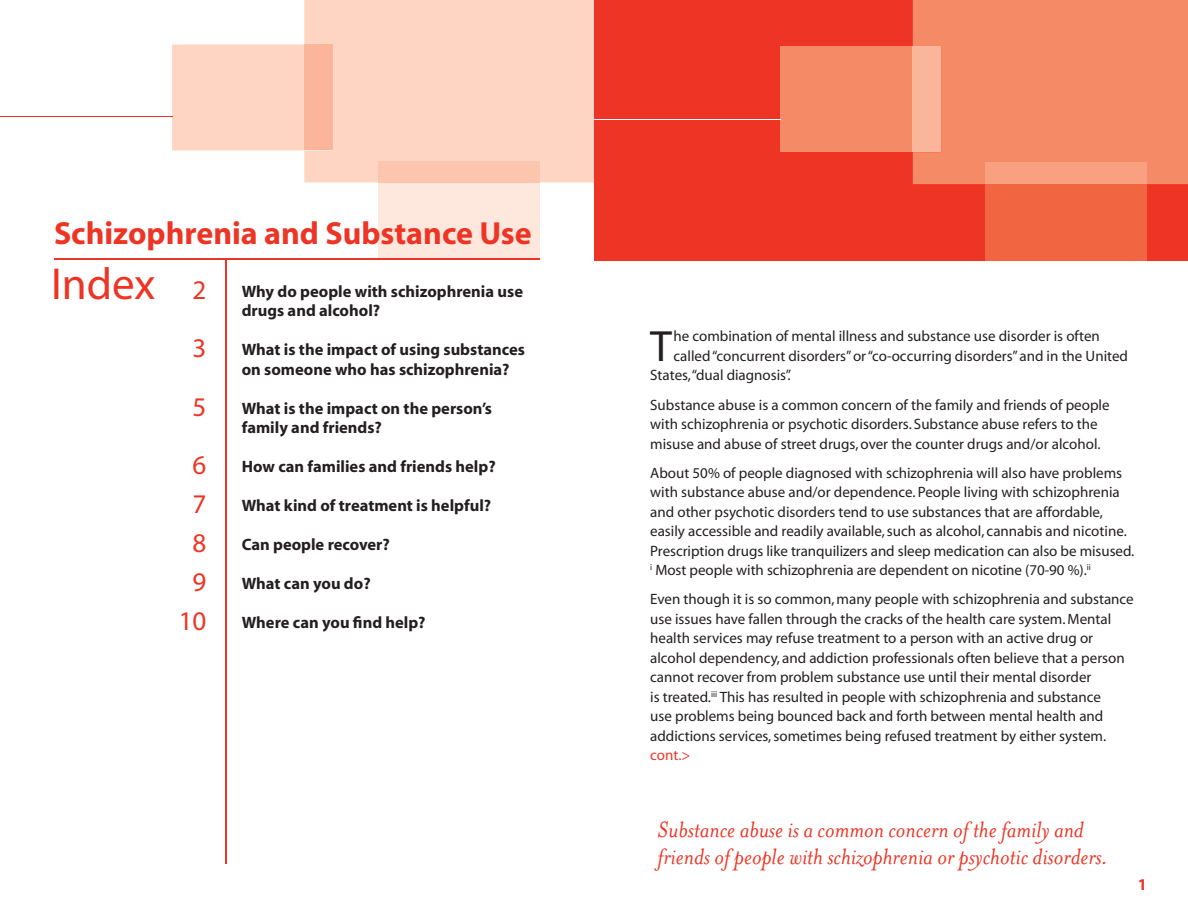
<style>
.page{position:relative;width:1188px;height:918px;background:#fff}
.page>*{position:absolute;margin:0;border:0;box-sizing:border-box;transform-origin:0 0}
.t1{font:45px "Myriad";color:#ee3424}
.t2{font:43.95px "Myriad";color:#231f20}
.t3{font:700 32.1px "Myriad";color:#ee3424}
.t4{font:27px/39px "Myriad";color:#ee3424;text-align:justify}
.t5{font:italic 25.5px/27px "Mrs Eaves";color:#ee3424}
.t6{font:700 16.5px/19.5px "Myriad";color:#231f20}
.t7{font:700 16.5px "Myriad";color:#ee3424}
.t8{font:15px/19.5px "Myriad";color:#231f20}
.t9{font:15px "Myriad";color:#ee3424}
.s1{font-size:27px}
</style>
<div class="page">
<hr style="left:226px;top:258px;width:1px;height:606px;background:#ee3424">
<hr style="left:54px;top:258px;width:486px;height:1px;background:#ee3424">
<div style="left:594px;top:0;width:594px;height:261px;background:#ee3424"></div>
<div style="left:913px;top:0;width:275px;height:184px;background:#f58a67"></div>
<div style="left:781px;top:46px;width:132px;height:106px;background:#f58a67"></div>
<div style="left:913px;top:46px;width:28px;height:106px;background:#fab69a"></div>
<div style="left:985px;top:184px;width:162px;height:76px;background:#f26541"></div>
<div style="left:985px;top:163px;width:162px;height:21px;background:#f8a07f"></div>
<hr style="left:594px;top:119px;width:187px;height:1px;background:#fff">
<hr style="left:0;top:116px;width:172px;height:1px;background:#ee3424">
<div style="left:304px;top:0;width:290px;height:182px;background:#fdd5c2"></div>
<div style="left:172px;top:44px;width:132px;height:106px;background:#fdd5c2"></div>
<div style="left:304px;top:44px;width:29px;height:106px;background:#fab59a"></div>
<div style="left:378px;top:182px;width:162px;height:76px;background:#fee8dd"></div>
<div style="left:378px;top:161px;width:162px;height:21px;background:#fbc5ae"></div>
<h3 class="t3" style="left:54px;top:221px;width:479px">Schizophrenia and Substance Use</h3>
<h1 class="t1" style="left:51px;top:267px;width:157px">Index <span class="s1">2</span></h1>
<h3 class="t4" style="left:193px;top:321px;width:15px;line-height:58.5px">3<br>5<br>6</h3>
<h3 class="t4" style="left:179px;top:487px;width:29px;text-align:center">7<br>8<br>9<br>10</h3>
<p class="t6" style="left:242px;top:283px;width:283px">Why do people with schizophrenia use drugs and alcohol?</p>
<p class="t6" style="left:242px;top:341px;width:285px">What is the impact of using substances on someone who has schizophrenia?</p>
<p class="t6" style="left:242px;top:400px;width:252px">What is the impact on the person’s family and friends?</p>
<p class="t6" style="left:242px;top:458px;width:255px">How can families and friends help?</p>
<p class="t6" style="left:242px;top:497px;width:251px">What kind of treatment is helpful?</p>
<p class="t6" style="left:242px;top:536px;width:150px">Can people recover?</p>
<p class="t6" style="left:242px;top:575px;width:130px">What can you do?</p>
<p class="t6" style="left:242px;top:614px;width:185px">Where can you find help?</p>
<h2 class="t2" style="left:650px;top:330px;width:23px">T</h2>
<p class="t8" style="left:674px;top:328px;width:428px">he combination of mental illness and substance use disorder is often</p>
<p class="t8" style="left:674px;top:347px;width:456px">called “concurrent disorders” or “co-occurring disorders” and in the United</p>
<p class="t8" style="left:650px;top:367px;width:142px">States, “dual diagnosis”.</p>
<p class="t8" style="left:650px;top:396px;width:461px">Substance abuse is a common concern of the family and friends of people with schizophrenia or psychotic disorders. Substance abuse refers to the misuse and abuse of street drugs, over the counter drugs and/or alcohol.</p>
<p class="t8" style="left:650px;top:464px;width:486px">About 50% of people diagnosed with schizophrenia will also have problems with substance abuse and/or dependence. People living with schizophrenia and other psychotic disorders tend to use substances that are affordable, easily accessible and readily available, such as alcohol, cannabis and nicotine.<br>Prescription drugs like tranquilizers and sleep medication can also be misused. <sup>i</sup> Most people with schizophrenia are dependent on nicotine (70-90 %).<sup>ii</sup></p>
<p class="t8" style="left:650px;top:591px;width:485px">Even though it is so common, many people with schizophrenia and substance use issues have fallen through the cracks of the health care system. Mental health services may refuse treatment to a person with an active drug or alcohol dependency, and addiction professionals often believe that a person cannot recover from problem substance use until their mental disorder<br>is treated.<sup>iii</sup> This has resulted in people with schizophrenia and substance<br>use problems being bounced back and forth between mental health and addictions services, sometimes being refused treatment by either system.</p>
<p class="t9" style="left:650px;top:750px;width:42px">cont.&gt;</p>
<h3 class="t5" style="left:658px;top:814px;width:452px">Substance abuse is a common concern of the family and friends of people with schizophrenia or psychotic disorders.</h3>
<p class="t7" style="left:1138px;top:878px;width:11px">1</p>
</div>
